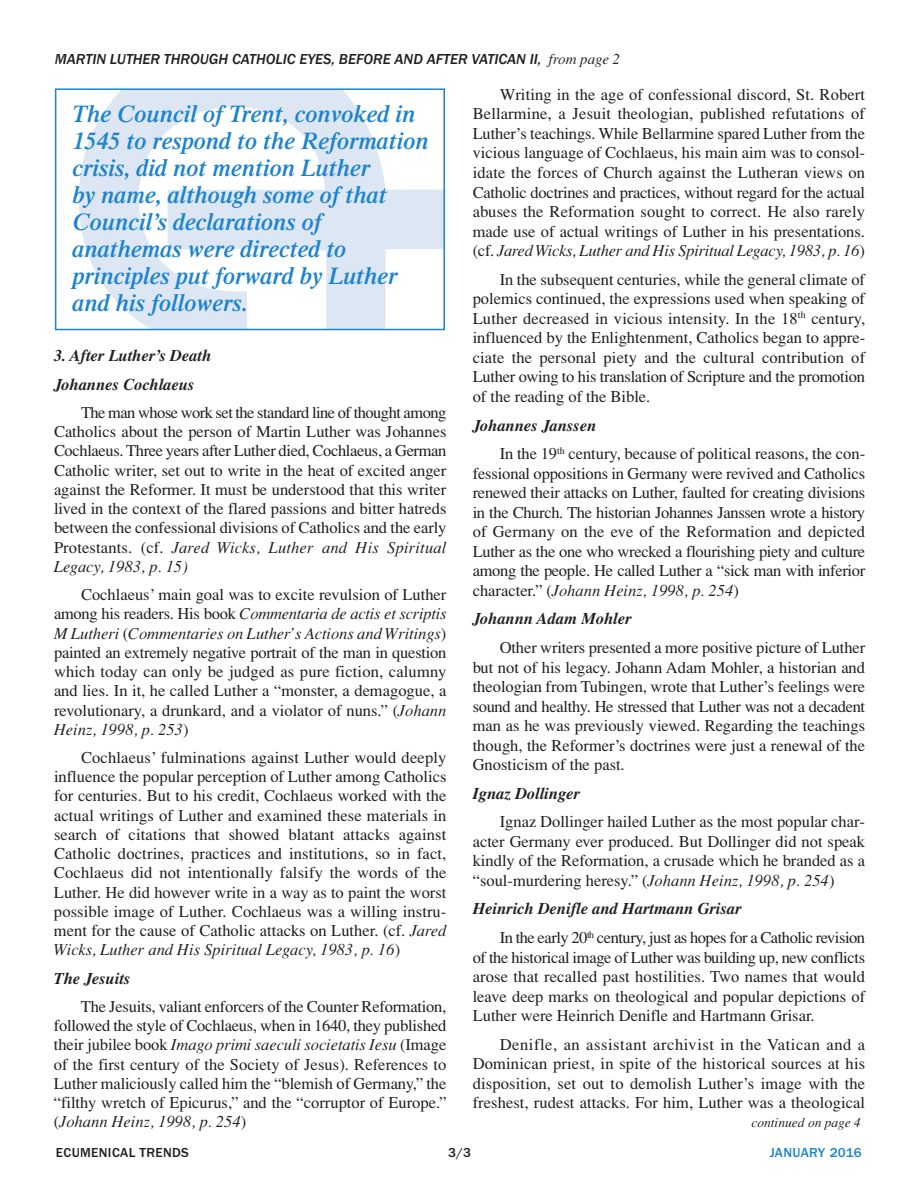
<style>
.page{position:relative;width:918px;height:1188px;background:#fff}
.page>*{position:absolute;margin:0;border:0;box-sizing:border-box;transform-origin:0 0}
.t1{font:italic 600 24px/27px "Times";color:#1c83cf}
.t2{font:16.5px/19.5px "Times";color:#231f20;text-align:justify}
.t3{font:16.5px/28.5px "Times";letter-spacing:-.03em;color:#231f20}
.t4{font:italic 700 16.5px/28.2px "Times";color:#231f20}
.t5{font:italic 500 15px "Franklin Gothic";color:#231f20}
.t6{font:500 13.5px "Franklin Gothic";letter-spacing:.025em;color:#231f20}
.t7{font:italic 13.5px "Times";color:#231f20}
.t8{font:500 13.5px "Franklin Gothic";letter-spacing:.01em;color:#1c83cf}
.s1{font-family:"Times";font-weight:400}
.s2{font-style:italic}
.s3{font-weight:700;font-style:italic}
</style>
<div class="page">
<img style="left:79px;top:91px;width:363px;height:236px">
<div style="left:55px;top:88px;width:390px;height:242px;border:2px solid #1c83cf"></div>
<p class="t5" style="left:55px;top:51px;width:567px">MARTIN LUTHER THROUGH CATHOLIC EYES, BEFORE AND AFTER VATICAN II, <span class="s1">from page 2</span></p>
<h1 class="t1" style="left:73px;top:102px;width:358px">The Council of Trent, convoked in<br>1545 to respond to the Reformation crisis, did not mention Luther<br>by name, although some of that<br>Council’s declarations of anathemas were directed to principles put forward by Luther and his followers.</h1>
<p class="t4" style="left:54px;top:343px;width:159px">3. After Luther’s Death<br>Johannes Cochlaeus</p>
<p class="t2" style="left:54px;top:403px;width:394px;text-indent:27px">The man whose work set the standard line of thought among Catholics about the person of Martin Luther was Johannes Cochlaeus. Three years after Luther died, Cochlaeus, a German Catholic writer, set out to write in the heat of excited anger against the Reformer. It must be understood that this writer lived in the context of the flared passions and bitter hatreds between the confessional divisions of Catholics and the early Protestants. (cf. <span class="s2">Jared Wicks, Luther and His Spiritual Legacy, 1983, p. 15)</span></p>
<p class="t2" style="left:54px;top:585px;width:394px;text-indent:27px">Cochlaeus’ main goal was to excite revulsion of Luther among his readers. His book <span class="s2">Commentaria de actis et scriptis M Lutheri</span> (<span class="s2">Commentaries on Luther’s Actions and Writings</span>) painted an extremely negative portrait of the man in question which today can only be judged as pure fiction, calumny and lies. In it, he called Luther a “monster, a demagogue, a revolutionary, a drunkard, and a violator of nuns.” (<span class="s2">Johann Heinz, 1998, p. 253</span>)</p>
<p class="t2" style="left:54px;top:748px;width:394px;text-indent:27px">Cochlaeus’ fulminations against Luther would deeply influence the popular perception of Luther among Catholics for centuries. But to his credit, Cochlaeus worked with the actual writings of Luther and examined these materials in search of citations that showed blatant attacks against Catholic doctrines, practices and institutions, so in fact, Cochlaeus did not intentionally falsify the words of the Luther. He did however write in a way as to paint the worst possible image of Luther. Cochlaeus was a willing instru&shy;ment for the cause of Catholic attacks on Luther. (cf. <span class="s2">Jared Wicks, Luther and His Spiritual Legacy, 1983, p. 16</span>)</p>
<p class="t4" style="left:54px;top:965px;width:78px">The Jesuits</p>
<p class="t2" style="left:54px;top:997px;width:394px;text-indent:27px">The Jesuits, valiant enforcers of the Counter Reformation, followed the style of Cochlaeus, when in 1640, they published their jubilee book <span class="s2">Imago primi saeculi societatis Iesu</span> (Image of the first century of the Society of Jesus). References to Luther maliciously called him the “blemish of Germany,” the “filthy wretch of Epicurus,” and the “corruptor of Europe.” (<span class="s2">Johann Heinz, 1998, p. 254</span>)</p>
<p class="t2" style="left:473px;top:84px;width:394px;text-indent:27px">Writing in the age of confessional discord, St. Robert Bellarmine, a Jesuit theologian, published refutations of Luther’s teachings. While Bellarmine spared Luther from the vicious language of Cochlaeus, his main aim was to consol&shy;idate the forces of Church against the Lutheran views on Catholic doctrines and practices, without regard for the actual abuses the Reformation sought to correct. He also rarely made use of actual writings of Luther in his presentations. (cf. <span class="s2">Jared Wicks, Luther and His Spiritual Legacy, 1983, p. 16</span>)</p>
<p class="t2" style="left:473px;top:269px;width:394px;text-indent:27px">In the subsequent centuries, while the general climate of polemics continued, the expressions used when speaking of Luther decreased in vicious intensity. In the 18<sup>th</sup> century, influenced by the Enlightenment, Catholics began to appre&shy;ciate the personal piety and the cultural contribution of Luther owing to his translation of Scripture and the promotion of the reading of the Bible.</p>
<p class="t2" style="left:500px;top:411px;width:367px;line-height:28.5px;text-indent:-27px"><span class="s3">Johannes Janssen<br></span>In the 19<sup>th</sup> century, because of political reasons, the con-</p>
<p class="t2" style="left:473px;top:463px;width:394px">fessional oppositions in Germany were revived and Catholics renewed their attacks on Luther, faulted for creating divisions in the Church. The historian Johannes Janssen wrote a history of Germany on the eve of the Reformation and depicted Luther as the one who wrecked a flourishing piety and culture among the people. He called Luther a “sick man with inferior character.” (<span class="s2">Johann Heinz, 1998, p. 254</span>)</p>
<p class="t4" style="left:473px;top:606px;width:161px">Johannn Adam Mohler</p>
<p class="t2" style="left:473px;top:638px;width:394px;text-indent:27px">Other writers presented a more positive picture of Luther but not of his legacy. Johann Adam Mohler, a historian and theologian from Tubingen, wrote that Luther’s feelings were sound and healthy. He stressed that Luther was not a decadent man as he was previously viewed. Regarding the teachings though, the Reformer’s doctrines were just a renewal of the Gnosticism of the past.</p>
<p class="t4" style="left:473px;top:781px;width:109px">Ignaz Dollinger</p>
<p class="t2" style="left:473px;top:812px;width:394px;text-indent:27px">Ignaz Dollinger hailed Luther as the most popular char&shy;acter Germany ever produced. But Dollinger did not speak kindly of the Reformation, a crusade which he branded as a “soul-murdering heresy.” (<span class="s2">Johann Heinz, 1998, p. 254</span>)</p>
<p class="t3" style="left:500px;top:895px;width:367px;text-indent:-27px"><span class="s3">Heinrich Denifle and Hartmann Grisar<br></span>In the early 20<sup>th</sup> century, just as hopes for a Catholic revision</p>
<p class="t2" style="left:473px;top:947px;width:394px">of the historical image of Luther was building up, new conflicts arose that recalled past hostilities. Two names that would leave deep marks on theological and popular depictions of Luther were Heinrich Denifle and Hartmann Grisar.</p>
<p class="t2" style="left:473px;top:1034px;width:394px;text-indent:27px">Denifle, an assistant archivist in the Vatican and a Dominican priest, in spite of the historical sources at his disposition, set out to demolish Luther’s image with the freshest, rudest attacks. For him, Luther was a theological</p>
<p class="t7" style="left:751px;top:1114px;width:111px">continued on page 4</p>
<p class="t6" style="left:56px;top:1145px;width:135px">ECUMENICAL TRENDS</p>
<p class="t6" style="left:448px;top:1145px;width:24px">3/3</p>
<p class="t8" style="left:770px;top:1145px;width:94px">JANUARY 2016</p>
</div>
